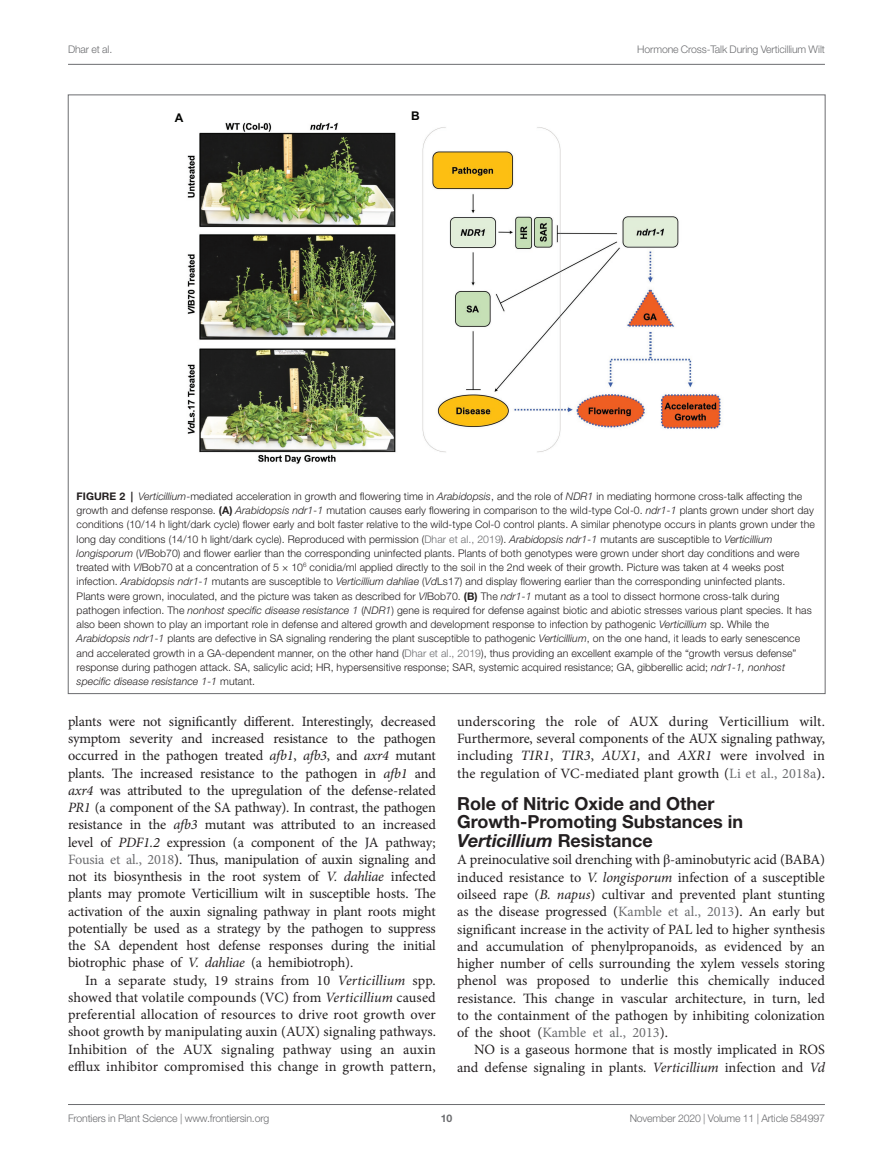
<style>
.page{position:relative;width:893px;height:1170px;background:#fff}
.page>*{position:absolute;margin:0;border:0;box-sizing:border-box;transform-origin:0 0}
.HEAD_2{font:700 18px/18.8px "Helvetica Neue LT Std";color:#231f20}
.TEXT_FLUSH{font:14.25px/17.2px "Minion Pro";letter-spacing:-.01em;color:#231f20;text-align:justify}
.TEXT{font:14.25px/17.2px "Minion Pro";color:#231f20;text-align:justify}
.t1{font:700 12px "Arial";color:#040503}
.FIG_LEG{font:300 10.5px/14.2px "Helvetica Neue LT Std";letter-spacing:.005em;color:#231f20}
.t2{font:300 10.5px "Helvetica Neue LT Std";letter-spacing:-.015em;color:#6c6d70}
.t3{font:700 10.5px "Helvetica Neue LT Std";color:#6c6d70}
.s1{font-weight:700}
.s2{font-style:italic}
.s3{color:#6c6d70}
.s4{font-family:"STIX General"}
</style>
<div class="page">
<hr style="left:68px;top:64px;width:757px;height:1px;background:#6c6d70">
<hr style="left:68px;top:1104px;width:757px;height:1px;background:#6c6d70">
<img style="left:187px;top:122px;width:535px;height:342px">
<p class="t2" style="left:68px;top:42px;width:46px">Dhar et al.</p>
<p class="t2" style="left:637px;top:42px;width:189px">Hormone Cross-Talk During Verticillium Wilt</p>
<p class="t1" style="left:175px;top:109px;width:10px">A</p>
<p class="t1" style="left:411px;top:107px;width:10px">B</p>
<p class="FIG_LEG" style="left:77px;top:488px;width:740px"><span class="s1">FIGURE 2 |</span> <span class="s2">Verticillium</span>-mediated acceleration in growth and flowering time in <span class="s2">Arabidopsis</span>, and the role of <span class="s2">NDR1</span> in mediating hormone cross-talk affecting the growth and defense response. <span class="s1">(A)</span> <span class="s2">Arabidopsis ndr1-1</span> mutation causes early flowering in comparison to the wild-type Col-0. <span class="s2">ndr1-1</span> plants grown under short day conditions (10/14 h light/dark cycle) flower early and bolt faster relative to the wild-type Col-0 control plants. A similar phenotype occurs in plants grown under the long day conditions (14/10 h light/dark cycle). Reproduced with permission (<span class="s3">Dhar et al., 2019</span>). <span class="s2">Arabidopsis ndr1-1</span> mutants are susceptible to <span class="s2">Verticillium longisporum</span> (<span class="s2">Vl</span>Bob70) and flower earlier than the corresponding uninfected plants. Plants of both genotypes were grown under short day conditions and were treated with <span class="s2">Vl</span>Bob70 at a concentration of 5 × 10<sup>6</sup> conidia/ml applied directly to the soil in the 2nd week of their growth. Picture was taken at 4 weeks post infection. <span class="s2">Arabidopsis ndr1-1</span> mutants are susceptible to <span class="s2">Verticillium dahliae</span> (<span class="s2">Vd</span>Ls17) and display flowering earlier than the corresponding uninfected plants.<br>Plants were grown, inoculated, and the picture was taken as described for <span class="s2">Vl</span>Bob70. <span class="s1">(B)</span> The <span class="s2">ndr1-1</span> mutant as a tool to dissect hormone cross-talk during pathogen infection. The <span class="s2">nonhost specific disease resistance 1</span> (<span class="s2">NDR1</span>) gene is required for defense against biotic and abiotic stresses various plant species. It has also been shown to play an important role in defense and altered growth and development response to infection by pathogenic <span class="s2">Verticillium</span> sp. While the <span class="s2">Arabidopsis ndr1-1</span> plants are defective in SA signaling rendering the plant susceptible to pathogenic <span class="s2">Verticillium</span>, on the one hand, it leads to early senescence and accelerated growth in a GA-dependent manner, on the other hand (<span class="s3">Dhar et al., 2019</span>), thus providing an excellent example of the “growth versus defense” response during pathogen attack. SA, salicylic acid; HR, hypersensitive response; SAR, systemic acquired resistance; GA, gibberellic acid; <span class="s2">ndr1-1, nonhost specific disease resistance 1-1</span> mutant.</p>
<p class="TEXT_FLUSH" style="left:68px;top:712px;width:369px">plants were not significantly different. Interestingly, decreased symptom severity and increased resistance to the pathogen occurred in the pathogen treated <span class="s2">afb1</span>, <span class="s2">afb3</span>, and <span class="s2">axr4</span> mutant plants. The increased resistance to the pathogen in <span class="s2">afb1</span> and <span class="s2">axr4</span> was attributed to the upregulation of the defense-related <span class="s2">PR1</span> (a component of the SA pathway). In contrast, the pathogen resistance in the <span class="s2">afb3</span> mutant was attributed to an increased level of <span class="s2">PDF1.2</span> expression (a component of the JA pathway; <span class="s3">Fousia et al., 2018</span>). Thus, manipulation of auxin signaling and not its biosynthesis in the root system of <span class="s2">V. dahliae</span> infected plants may promote Verticillium wilt in susceptible hosts. The activation of the auxin signaling pathway in plant roots might potentially be used as a strategy by the pathogen to suppress the SA dependent host defense responses during the initial biotrophic phase of <span class="s2">V. dahliae</span> (a hemibiotroph).</p>
<p class="TEXT" style="left:68px;top:971px;width:369px;text-indent:17px">In a separate study, 19 strains from 10 <span class="s2">Verticillium</span> spp. showed that volatile compounds (VC) from <span class="s2">Verticillium</span> caused preferential allocation of resources to drive root growth over shoot growth by manipulating auxin (AUX) signaling pathways.<br>Inhibition of the AUX signaling pathway using an auxin efflux inhibitor compromised this change in growth pattern,</p>
<p class="TEXT" style="left:457px;top:712px;width:369px">underscoring the role of AUX during Verticillium wilt.<br>Furthermore, several components of the AUX signaling pathway, including <span class="s2">TIR1</span>, <span class="s2">TIR3</span>, <span class="s2">AUX1</span>, and <span class="s2">AXR1</span> were involved in the regulation of VC-mediated plant growth (<span class="s3">Li et al., 2018a</span>).</p>
<p class="HEAD_2" style="left:457px;top:793px;width:287px">Role of Nitric Oxide and Other<br>Growth-Promoting Substances in<br><span class="s2">Verticillium</span> Resistance</p>
<p class="TEXT_FLUSH" style="left:457px;top:851px;width:369px">A preinoculative soil drenching with <span class="s4">β</span>-aminobutyric acid (BABA) induced resistance to <span class="s2">V. longisporum</span> infection of a susceptible oilseed rape (<span class="s2">B. napus</span>) cultivar and prevented plant stunting as the disease progressed (<span class="s3">Kamble et al., 2013</span>). An early but significant increase in the activity of PAL led to higher synthesis and accumulation of phenylpropanoids, as evidenced by an higher number of cells surrounding the xylem vessels storing phenol was proposed to underlie this chemically induced resistance. This change in vascular architecture, in turn, led to the containment of the pathogen by inhibiting colonization of the shoot (<span class="s3">Kamble et al., 2013</span>).</p>
<p class="TEXT" style="left:457px;top:1041px;width:369px;text-align:right">NO is a gaseous hormone that is mostly implicated in ROS and defense signaling in plants. <span class="s2">Verticillium</span> infection and <span class="s2">Vd</span></p>
<p class="t2" style="left:68px;top:1111px;width:203px">Frontiers in Plant Science | www.frontiersin.org</p>
<p class="t3" style="left:441px;top:1111px;width:13px">10</p>
<p class="t2" style="left:630px;top:1111px;width:197px">November 2020 | Volume 11 | Article 584997</p>
</div>
